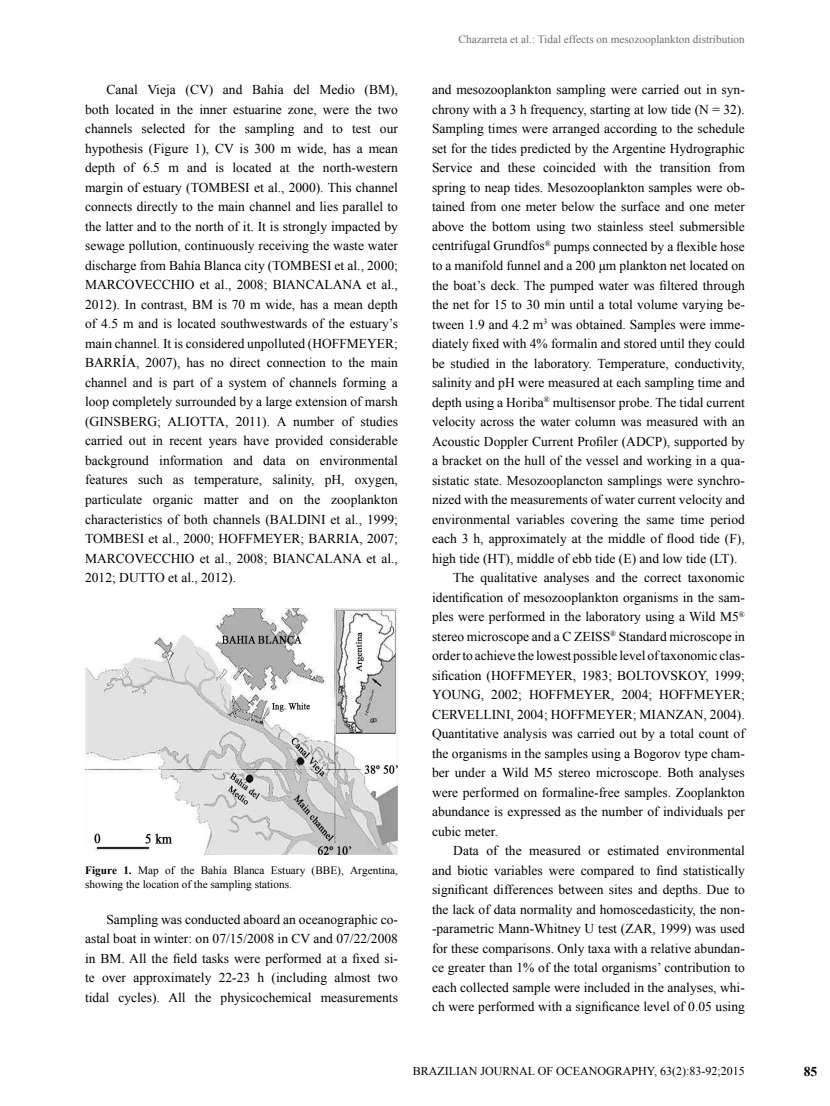
<style>
.page{position:relative;width:830px;height:1106px;background:#fff}
.page>*{position:absolute;margin:0;border:0;box-sizing:border-box;transform-origin:0 0}
.t1{font:13.5px/19.5px "Times New Roman";color:#000;text-align:justify}
.t2{font:700 13.5px "Times New Roman";color:#000}
.t3{font:12px "Times New Roman";color:#000}
.t4{font:11.25px/14.2px "Times New Roman";color:#000}
.t5{font:11.25px "Times New Roman";color:#6d6e71}
.s1{font-weight:700}
</style>
<div class="page">
<img style="left:85px;top:608px;width:313px;height:246px">
<p class="t5" style="left:458px;top:32px;width:287px">Chazarreta et al.: Tidal effects on mesozooplankton distribution</p>
<p class="t1" style="left:85px;top:80px;width:314px;text-indent:21px">Canal Vieja (CV) and Bahía del Medio (BM), both located in the inner estuarine zone, were the two channels selected for the sampling and to test our hypothesis (Figure 1), CV is 300 m wide, has a mean depth of 6.5 m and is located at the north-western margin of estuary (TOMBESI et al., 2000). This channel connects directly to the main channel and lies parallel to the latter and to the north of it. It is strongly impacted by sewage pollution, continuously receiving the waste water discharge from Bahía Blanca city (TOMBESI et al., 2000; MARCOVECCHIO et al., 2008; BIANCALANA et al., 2012). In contrast, BM is 70 m wide, has a mean depth of 4.5 m and is located southwestwards of the estuary’s main channel. It is considered unpolluted (HOFFMEYER; BARRÍA, 2007), has no direct connection to the main channel and is part of a system of channels forming a loop completely surrounded by a large extension of marsh (GINSBERG; ALIOTTA, 2011). A number of studies carried out in recent years have provided considerable background information and data on environmental features such as temperature, salinity, pH, oxygen, particulate organic matter and on the zooplankton characteristics of both channels (BALDINI et al., 1999; TOMBESI et al., 2000; HOFFMEYER; BARRIA, 2007; MARCOVECCHIO et al., 2008; BIANCALANA et al., 2012; DUTTO et al., 2012).</p>
<p class="t1" style="left:432px;top:80px;width:314px">and mesozooplankton sampling were carried out in syn-</p>
<p class="t1" style="left:432px;top:99px;width:314px">chrony with a 3 h frequency, starting at low tide (N = 32).</p>
<p class="t1" style="left:432px;top:119px;width:314px">Sampling times were arranged according to the schedule</p>
<p class="t1" style="left:432px;top:138px;width:314px">set for the tides predicted by the Argentine Hydrographic</p>
<p class="t1" style="left:432px;top:158px;width:314px">Service and these coincided with the transition from</p>
<p class="t1" style="left:432px;top:177px;width:314px">spring to neap tides. Mesozooplankton samples were ob-</p>
<p class="t1" style="left:432px;top:197px;width:314px">tained from one meter below the surface and one meter</p>
<p class="t1" style="left:432px;top:216px;width:314px">above the bottom using two stainless steel submersible</p>
<p class="t1" style="left:432px;top:236px;width:314px">centrifugal Grundfos<sup>®</sup> pumps connected by a flexible hose</p>
<p class="t1" style="left:432px;top:255px;width:314px">to a manifold funnel and a 200 μm plankton net located on</p>
<p class="t1" style="left:432px;top:275px;width:314px">the boat’s deck. The pumped water was filtered through</p>
<p class="t1" style="left:432px;top:294px;width:314px">the net for 15 to 30 min until a total volume varying be-</p>
<p class="t1" style="left:432px;top:314px;width:314px">tween 1.9 and 4.2 m<sup>3</sup> was obtained. Samples were imme-</p>
<p class="t1" style="left:432px;top:333px;width:314px">diately fixed with 4% formalin and stored until they could</p>
<p class="t1" style="left:432px;top:353px;width:314px">be studied in the laboratory. Temperature, conductivity,</p>
<p class="t1" style="left:432px;top:372px;width:314px">salinity and pH were measured at each sampling time and</p>
<p class="t1" style="left:432px;top:392px;width:314px">depth using a Horiba<sup>®</sup> multisensor probe. The tidal current</p>
<p class="t1" style="left:432px;top:411px;width:314px">velocity across the water column was measured with an</p>
<p class="t1" style="left:432px;top:431px;width:314px">Acoustic Doppler Current Profiler (ADCP), supported by</p>
<p class="t1" style="left:432px;top:450px;width:314px">a bracket on the hull of the vessel and working in a qua-</p>
<p class="t1" style="left:432px;top:470px;width:314px">sistatic state. Mesozooplancton samplings were synchro-</p>
<p class="t1" style="left:432px;top:489px;width:314px">nized with the measurements of water current velocity and</p>
<p class="t1" style="left:432px;top:509px;width:314px">environmental variables covering the same time period</p>
<p class="t1" style="left:432px;top:528px;width:314px">each 3 h, approximately at the middle of flood tide (F),</p>
<p class="t1" style="left:432px;top:548px;width:307px">high tide (HT), middle of ebb tide (E) and low tide (LT).</p>
<p class="t1" style="left:453px;top:567px;width:293px">The qualitative analyses and the correct taxonomic</p>
<p class="t1" style="left:432px;top:587px;width:314px">identification of mesozooplankton organisms in the sam-</p>
<p class="t1" style="left:432px;top:606px;width:314px">ples were performed in the laboratory using a Wild M5<sup>®</sup></p>
<p class="t1" style="left:432px;top:626px;width:314px">stereo microscope and a C ZEISS<sup>®</sup> Standard microscope in</p>
<p class="t1" style="left:432px;top:645px;width:314px">order to achieve the lowest possible level of taxonomic clas-</p>
<p class="t1" style="left:432px;top:665px;width:314px">sification (HOFFMEYER, 1983; BOLTOVSKOY, 1999;</p>
<p class="t1" style="left:432px;top:684px;width:314px">YOUNG, 2002; HOFFMEYER, 2004; HOFFMEYER;</p>
<p class="t1" style="left:432px;top:704px;width:314px">CERVELLINI, 2004; HOFFMEYER; MIANZAN, 2004).</p>
<p class="t1" style="left:432px;top:723px;width:314px">Quantitative analysis was carried out by a total count of</p>
<p class="t1" style="left:432px;top:743px;width:314px">the organisms in the samples using a Bogorov type cham-</p>
<p class="t1" style="left:432px;top:762px;width:314px">ber under a Wild M5 stereo microscope. Both analyses</p>
<p class="t1" style="left:432px;top:782px;width:314px">were performed on formaline-free samples. Zooplankton</p>
<p class="t1" style="left:432px;top:801px;width:314px">abundance is expressed as the number of individuals per</p>
<p class="t1" style="left:432px;top:821px;width:67px">cubic meter.</p>
<p class="t1" style="left:453px;top:840px;width:293px">Data of the measured or estimated environmental</p>
<p class="t1" style="left:432px;top:860px;width:314px">and biotic variables were compared to find statistically</p>
<p class="t1" style="left:432px;top:879px;width:314px">significant differences between sites and depths. Due to</p>
<p class="t1" style="left:432px;top:899px;width:314px">the lack of data normality and homoscedasticity, the non-</p>
<p class="t1" style="left:432px;top:918px;width:314px">-parametric Mann-Whitney U test (ZAR, 1999) was used</p>
<p class="t1" style="left:432px;top:938px;width:314px">for these comparisons. Only taxa with a relative abundan-</p>
<p class="t1" style="left:432px;top:957px;width:314px">ce greater than 1% of the total organisms’ contribution to</p>
<p class="t1" style="left:432px;top:977px;width:314px">each collected sample were included in the analyses, whi-</p>
<p class="t1" style="left:432px;top:996px;width:314px">ch were performed with a significance level of 0.05 using</p>
<p class="t4" style="left:85px;top:862px;width:314px"><span class="s1">Figure 1.</span> Map of the Bahía Blanca Estuary (BBE), Argentina, showing the location of the sampling stations.</p>
<p class="t1" style="left:85px;top:909px;width:314px;text-indent:21px">Sampling was conducted aboard an oceanographic co&shy;astal boat in winter: on 07/15/2008 in CV and 07/22/2008 in BM. All the field tasks were performed at a fixed si&shy;te over approximately 22-23 h (including almost two tidal cycles). All the physicochemical measurements</p>
<p class="t3" style="left:412px;top:1063px;width:333px">BRAZILIAN JOURNAL OF OCEANOGRAPHY, 63(2):83-92;2015</p>
<p class="t2" style="left:803px;top:1062px;width:15px">85</p>
</div>
